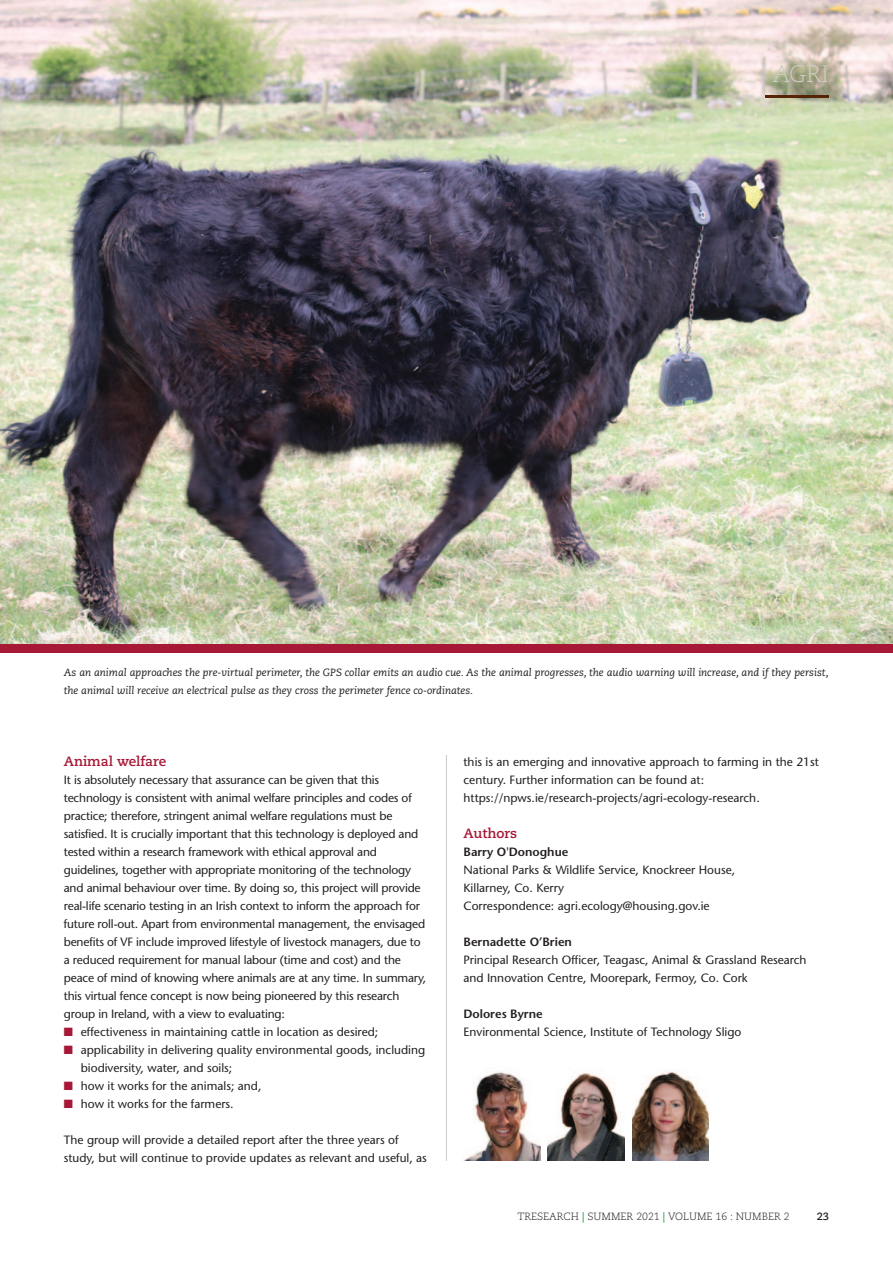
<style>
.page{position:relative;width:893px;height:1263px;background:#fff}
.page>*{position:absolute;margin:0;border:0;box-sizing:border-box;transform-origin:0 0}
.t1{font:300 24px "Caecilia";color:#cecac5}
.t2{font:700 13.5px "Caecilia";color:#a61836}
.t3{font:12px/18px "Stone Sans";letter-spacing:-.015em;color:#231f20}
.t4{font:600 12px "Stone Sans";color:#231f20}
.t5{font:italic 10.5px/18px "Caecilia";color:#231f20}
.t6{font:300 10.5px "Caecilia";color:#231f20}
.t7{font:700 10.5px "Caecilia";color:#231f20}
.s1{color:#a61836}
.s2{font-weight:700;color:#29a347}
</style>
<div class="page">
<img style="left:0;top:0;width:893px;height:644px">
<img style="left:548px;top:1073px;width:76px;height:88px">
<img style="left:632px;top:1071px;width:77px;height:90px">
<hr style="left:446px;top:755px;width:1px;height:406px;background:#cecac5">
<hr style="left:765px;top:95px;width:64px;height:2px;background:#542404">
<div style="left:0;top:644px;width:893px;height:9px;background:#a61836"></div>
<img style="left:463px;top:1071px;width:77px;height:90px">
<p class="t1" style="left:773px;top:64px;width:58px">AGRI</p>
<p class="t5" style="left:64px;top:664px;width:766px">As an animal approaches the pre-virtual perimeter, the GPS collar emits an audio cue. As the animal progresses, the audio warning will increase, and if they persist, the animal will receive an electrical pulse as they cross the perimeter fence co-ordinates.</p>
<p class="t2" style="left:64px;top:755px;width:104px">Animal welfare</p>
<p class="t3" style="left:64px;top:772px;width:364px">It is absolutely necessary that assurance can be given that this technology is consistent with animal welfare principles and codes of practice; therefore, stringent animal welfare regulations must be satisfied. It is crucially important that this technology is deployed and tested within a research framework with ethical approval and guidelines, together with appropriate monitoring of the technology and animal behaviour over time. By doing so, this project will provide real-life scenario testing in an Irish context to inform the approach for future roll-out. Apart from environmental management, the envisaged benefits of VF include improved lifestyle of livestock managers, due to a reduced requirement for manual labour (time and cost) and the peace of mind of knowing where animals are at any time. In summary, this virtual fence concept is now being pioneered by this research group in Ireland, with a view to evaluating:</p>
<p class="t3" style="left:64px;top:1024px;width:316px"><span class="s1">■</span> effectiveness in maintaining cattle in location as desired;</p>
<p class="t3" style="left:81px;top:1042px;width:346px;text-indent:-17px"><span class="s1">■</span> applicability in delivering quality environmental goods, including biodiversity, water, and soils;</p>
<p class="t3" style="left:64px;top:1078px;width:199px"><span class="s1">■</span> how it works for the animals; and,</p>
<p class="t3" style="left:64px;top:1096px;width:171px"><span class="s1">■</span> how it works for the farmers.</p>
<p class="t3" style="left:64px;top:1132px;width:365px">The group will provide a detailed report after the three years of study, but will continue to provide updates as relevant and useful, as</p>
<p class="t3" style="left:463px;top:754px;width:357px">this is an emerging and innovative approach to farming in the 21st century. Further information can be found at: https://npws.ie/research-projects/agri-ecology-research.</p>
<p class="t2" style="left:463px;top:827px;width:55px">Authors</p>
<p class="t4" style="left:463px;top:847px;width:106px">Barry O'Donoghue</p>
<p class="t3" style="left:463px;top:862px;width:273px">National Parks &amp; Wildlife Service, Knockreer House,<br>Killarney, Co. Kerry</p>
<p class="t3" style="left:463px;top:898px;width:248px">Correspondence: agri.ecology@housing.gov.ie</p>
<p class="t4" style="left:463px;top:937px;width:110px">Bernadette O’Brien</p>
<p class="t3" style="left:463px;top:952px;width:345px">Principal Research Officer, Teagasc, Animal &amp; Grassland Research and Innovation Centre, Moorepark, Fermoy, Co. Cork</p>
<p class="t4" style="left:463px;top:1009px;width:81px">Dolores Byrne</p>
<p class="t3" style="left:463px;top:1024px;width:279px">Environmental Science, Institute of Technology Sligo</p>
<p class="t6" style="left:517px;top:1212px;width:274px">TRESEARCH <span class="s2">|</span> SUMMER 2021 <span class="s2">|</span> VOLUME 16 : NUMBER 2</p>
<p class="t7" style="left:817px;top:1212px;width:14px">23</p>
</div>
